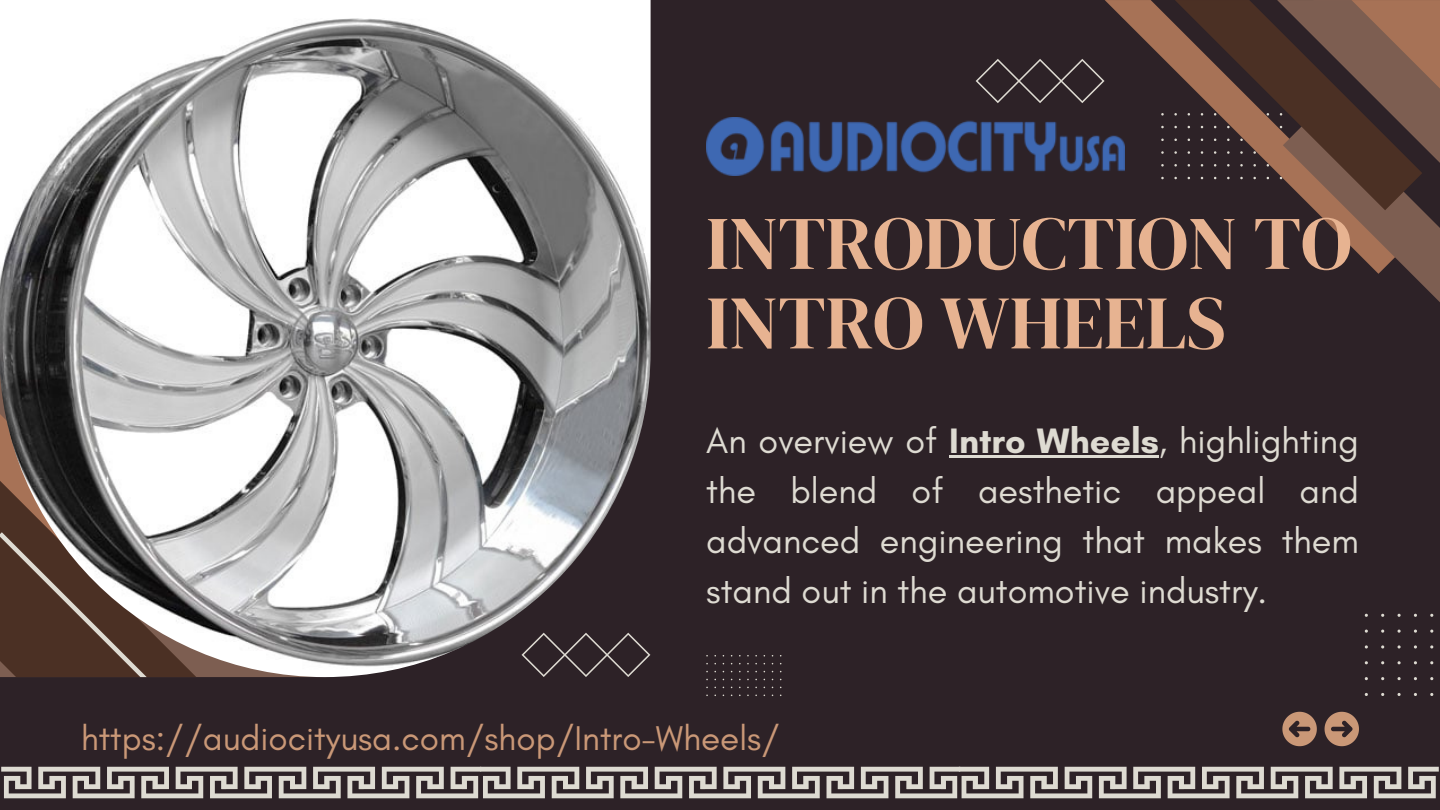
<style>
.page{position:relative;width:1440px;height:810px;background:#2d2227}
.page>*{position:absolute;margin:0;border:0;box-sizing:border-box;transform-origin:0 0}
.t1{font:75.5px/79.5px "DM Serif Display";color:#e7b391}
.t2{font:36px/50.2px "Glacial Indifference";color:#dedbd2;text-align:justify}
.t3{font:35px "Glacial Indifference";color:#ca9877}
.s1{font-weight:700}
</style>
<div class="page">
<img style="left:0;top:0;width:651px;height:677px">
<svg style="left:1105px;top:0;width:56px;height:56px"></svg>
<svg style="left:1161px;top:0;width:279px;height:302px"></svg>
<svg style="left:1175px;top:0;width:247px;height:210px"></svg>
<svg style="left:976px;top:59px;width:128px;height:44px"></svg>
<svg style="left:522px;top:633px;width:128px;height:44px"></svg>
<svg style="left:1365px;top:614px;width:69px;height:82px"></svg>
<svg style="left:706px;top:655px;width:75px;height:41px"></svg>
<svg style="left:1325px;top:712px;width:34px;height:34px"></svg>
<svg style="left:1282px;top:712px;width:35px;height:34px"></svg>
<svg style="left:1px;top:767px;width:1438px;height:31px"></svg>
<img style="left:706px;top:117px;width:419px;height:58px">
<hr style="left:949px;top:455px;width:210px;height:3px;background:#dedbd2">
<p class="t1" style="left:706px;top:203px;width:647px">INTRODUCTION TO<br>INTRO WHEELS</p>
<p class="t2" style="left:706px;top:415px;width:654px">An overview of <span class="s1">Intro Wheels</span>, highlighting the blend of aesthetic appeal and advanced engineering that makes them stand out in the automotive industry.</p>
<p class="t3" style="left:81px;top:716px;width:700px">https://audiocityusa.com/shop/Intro-Wheels/</p>
</div>
